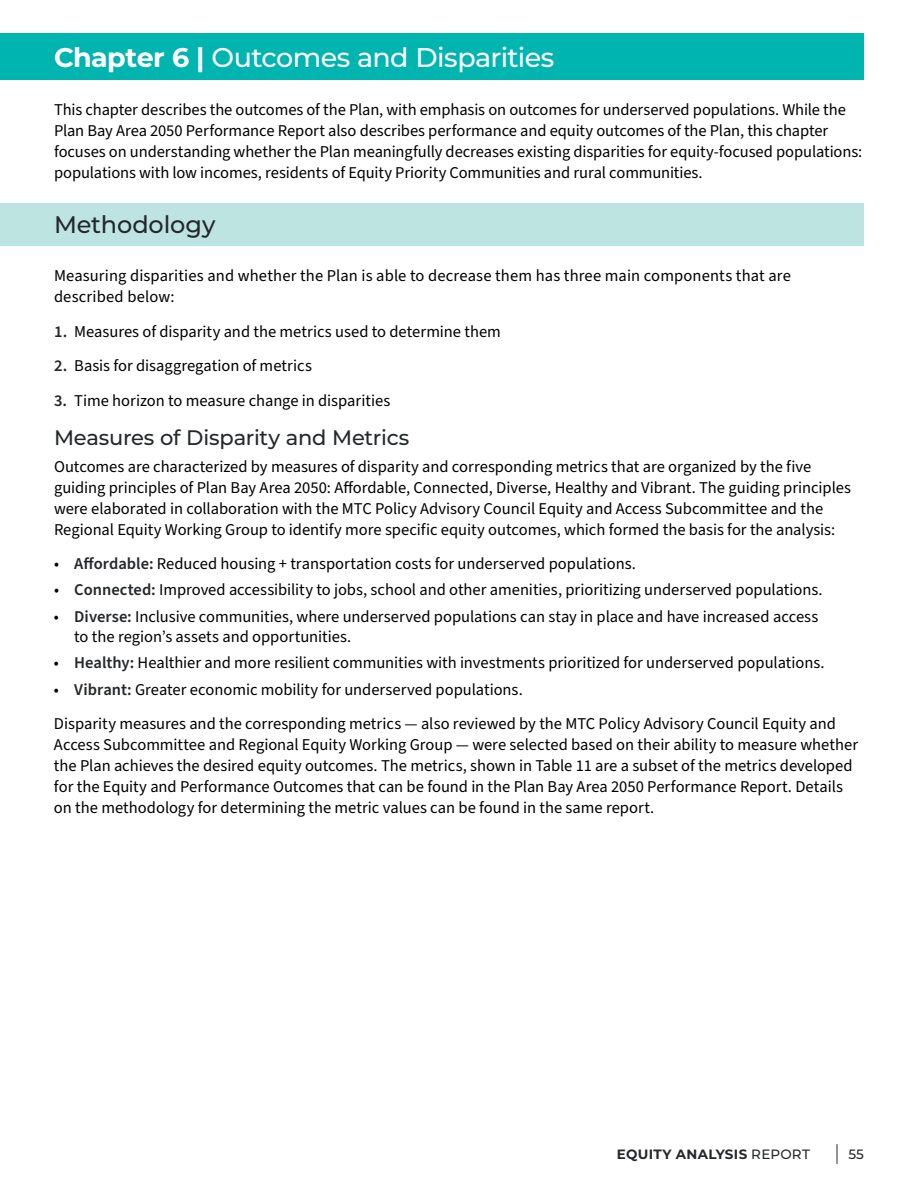
<style>
.page{position:relative;width:918px;height:1188px;background:#fff}
.page>*{position:absolute;margin:0;border:0;box-sizing:border-box;transform-origin:0 0}
.t1{font:500 27px "Montserrat";letter-spacing:-.025em;color:#fff}
.t2{font:500 24px "Montserrat";letter-spacing:-.005em;color:#24282a}
.t3{font:500 21px "Montserrat";letter-spacing:-.01em;color:#24282a}
.t4{font:16.5px/21px "Source Sans Pro";letter-spacing:-.005em;color:#000}
.t5{font:700 13.5px "Montserrat";letter-spacing:.025em;color:#24282a}
.t6{font:500 13.5px "Montserrat";color:#24282a}
.s1{font-weight:700}
.s2{font-weight:600;color:#24282a}
.s3{font-weight:500}
</style>
<div class="page">
<svg style="left:837px;top:1144px;width:1px;height:20px"></svg>
<div style="left:0;top:34px;width:864px;height:46px;background:#00b4af"></div>
<div style="left:0;top:203px;width:864px;height:43px;background:#bee4e2"></div>
<h1 class="t1" style="left:54px;top:38px;width:502px"><span class="s1">Chapter 6 |</span> Outcomes and Disparities</h1>
<p class="t4" style="left:54px;top:99px;width:810px">This chapter describes the outcomes of the Plan, with emphasis on outcomes for underserved populations. While the Plan Bay Area 2050 Performance Report also describes performance and equity outcomes of the Plan, this chapter focuses on understanding whether the Plan meaningfully decreases existing disparities for equity-focused populations: populations with low incomes, residents of Equity Priority Communities and rural communities.</p>
<h2 class="t2" style="left:54px;top:208px;width:163px">Methodology</h2>
<p class="t4" style="left:54px;top:266px;width:738px">Measuring disparities and whether the Plan is able to decrease them has three main components that are described below:</p>
<p class="t4" style="left:54px;top:321px;width:448px"><span class="s2">1.</span> Measures of disparity and the metrics used to determine them</p>
<p class="t4" style="left:54px;top:356px;width:259px"><span class="s2">2.</span> Basis for disaggregation of metrics</p>
<p class="t4" style="left:54px;top:390px;width:338px"><span class="s2">3.</span> Time horizon to measure change in disparities</p>
<p class="t3" style="left:54px;top:423px;width:357px">Measures of Disparity and Metrics</p>
<p class="t4" style="left:54px;top:457px;width:798px">Outcomes are characterized by measures of disparity and corresponding metrics that are organized by the five guiding principles of Plan Bay Area 2050: Affordable, Connected, Diverse, Healthy and Vibrant. The guiding principles were elaborated in collaboration with the MTC Policy Advisory Council Equity and Access Subcommittee and the Regional Equity Working Group to identify more specific equity outcomes, which formed the basis for the analysis:</p>
<p class="t4" style="left:54px;top:553px;width:583px">• <span class="s2">Affordable:</span> Reduced housing + transportation costs for underserved populations.</p>
<p class="t4" style="left:54px;top:580px;width:770px">• <span class="s2">Connected:</span> Improved accessibility to jobs, school and other amenities, prioritizing underserved populations.</p>
<p class="t4" style="left:74px;top:607px;width:746px;line-height:19.8px;text-indent:-20px">• <span class="s2">Diverse:</span> Inclusive communities, where underserved populations can stay in place and have increased access to the region’s assets and opportunities.</p>
<p class="t4" style="left:54px;top:653px;width:772px">• <span class="s2">Healthy:</span> Healthier and more resilient communities with investments prioritized for underserved populations.</p>
<p class="t4" style="left:54px;top:672px;width:784px;line-height:34.5px">• <span class="s2">Vibrant:</span> Greater economic mobility for underserved populations.<br>Disparity measures and the corresponding metrics — also reviewed by the MTC Policy Advisory Council Equity and</p>
<p class="t4" style="left:54px;top:735px;width:806px">Access Subcommittee and Regional Equity Working Group — were selected based on their ability to measure whether the Plan achieves the desired equity outcomes. The metrics, shown in Table 11 are a subset of the metrics developed for the Equity and Performance Outcomes that can be found in the Plan Bay Area 2050 Performance Report. Details on the methodology for determining the metric values can be found in the same report.</p>
<p class="t5" style="left:617px;top:1144px;width:195px">EQUITY ANALYSIS <span class="s3">REPORT</span></p>
<p class="t6" style="left:849px;top:1145px;width:17px">55</p>
</div>
